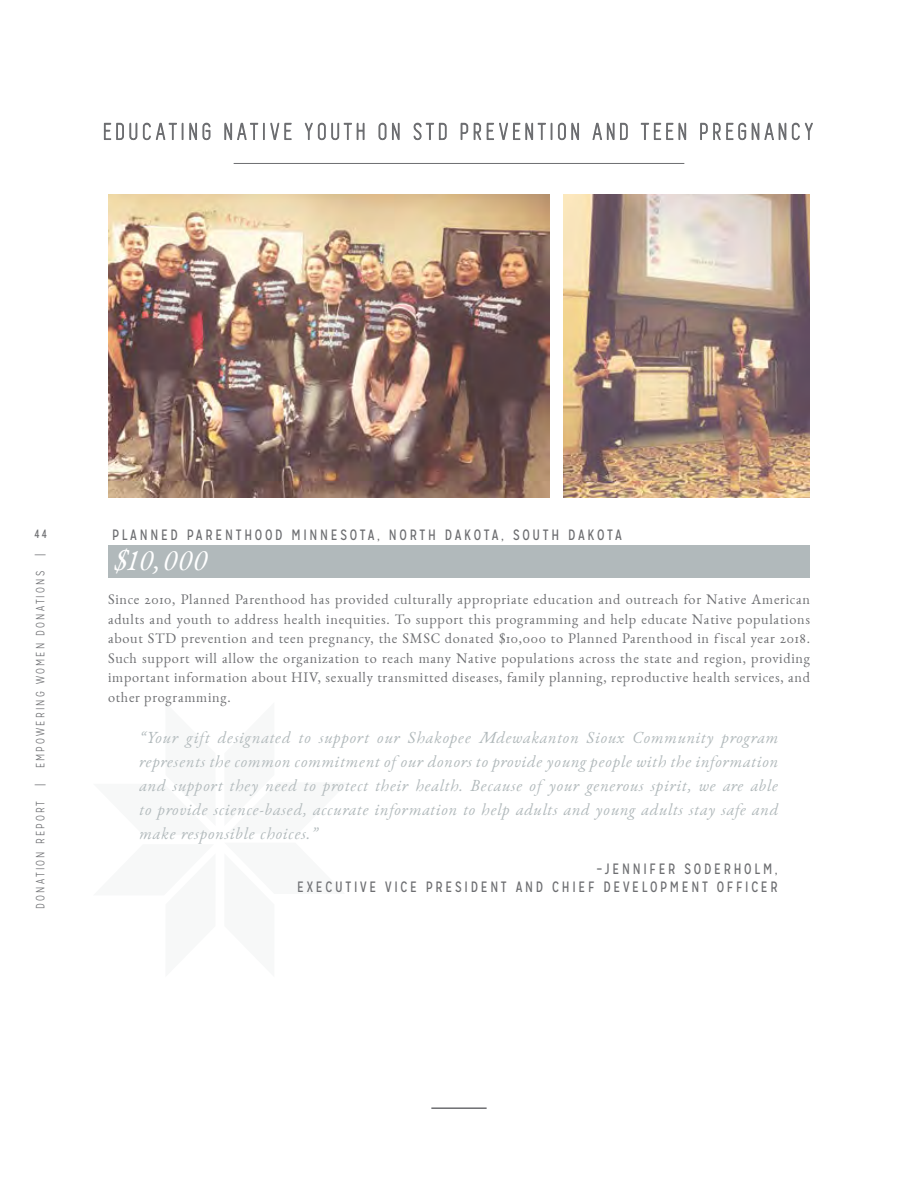
<style>
.page{position:relative;width:918px;height:1188px;background:#fff}
.page>*{position:absolute;margin:0;border:0;box-sizing:border-box;transform-origin:0 0}
.t1{font:italic 30px "EB Garamond 12";color:#fff}
.t2{font:italic 16.5px/24px "EB Garamond 12";letter-spacing:.05em;color:#b1b9bb;text-align:justify}
.t3{font:15px/18px "Mission Gothic";letter-spacing:.2em;color:#6d6e71;text-align:right;scale:.9 1}
.t4{font:14.25px/19.5px "EB Garamond 12";letter-spacing:.05em;color:#6d6e71;text-align:justify}
.t5{font:300 12px "Mission Gothic";letter-spacing:.2em;color:#6d6e71;scale:.9 1}
.t6{font:12px "Mission Gothic";color:#6d6e71;scale:.9 1}
</style>
<div class="page">
<hr style="left:431px;top:1107px;width:56px;height:2px;background:#6d6e71">
<img style="left:108px;top:194px;width:441px;height:303px">
<div style="left:108px;top:545px;width:702px;height:32px;background:#b1b9bb"></div>
<svg style="left:104px;top:122px;width:79px;height:19px"></svg>
<svg style="left:189px;top:122px;width:22px;height:19px"></svg>
<svg style="left:224px;top:122px;width:68px;height:18px"></svg>
<svg style="left:304px;top:122px;width:61px;height:19px"></svg>
<svg style="left:378px;top:122px;width:22px;height:19px"></svg>
<svg style="left:413px;top:122px;width:34px;height:19px"></svg>
<svg style="left:460px;top:122px;width:92px;height:18px"></svg>
<svg style="left:558px;top:122px;width:21px;height:19px"></svg>
<svg style="left:592px;top:122px;width:36px;height:18px"></svg>
<svg style="left:641px;top:122px;width:45px;height:18px"></svg>
<svg style="left:700px;top:122px;width:113px;height:19px"></svg>
<hr style="left:234px;top:163px;width:450px;height:1px;background:#6d6e71">
<img style="left:564px;top:194px;width:246px;height:303px">
<p class="t6" style="left:35px;top:527px;width:15px">44</p>
<p class="t5" style="left:33px;top:556px;width:4px;rotate:-90deg">|</p>
<p class="t5" style="left:33px;top:768px;width:221px;rotate:-90deg">EMPOWERING WOMEN DONATIONS</p>
<p class="t5" style="left:33px;top:786px;width:4px;rotate:-90deg">|</p>
<p class="t5" style="left:33px;top:909px;width:121px;rotate:-90deg">DONATION REPORT</p>
<p class="t3" style="left:112px;top:526px;width:568px">PLANNED PARENTHOOD MINNESOTA, NORTH DAKOTA, SOUTH DAKOTA</p>
<h1 class="t1" style="left:112px;top:536px;width:95px">$10,000</h1>
<p class="t4" style="left:108px;top:590px;width:704px">Since 2010, Planned Parenthood has provided culturally appropriate education and outreach for Native American adults and youth to address health inequities. To support this programming and help educate Native populations about STD prevention and teen pregnancy, the SMSC donated $10,000 to Planned Parenthood in fiscal year 2018.<br>Such support will allow the organization to reach many Native populations across the state and region, providing important information about HIV, sexually transmitted diseases, family planning, reproductive health services, and other programming.</p>
<p class="t2" style="left:139px;top:725px;width:640px">“Your gift designated to support our Shakopee Mdewakanton Sioux Community program represents the common commitment of our donors to provide young people with the information and support they need to protect their health. Because of your generous spirit, we are able to provide science-based, accurate information to help adults and young adults stay safe and make responsible choices.”</p>
<p class="t3" style="left:297px;top:860px;width:535px">–JENNIFER SODERHOLM,<br>EXECUTIVE VICE PRESIDENT AND CHIEF DEVELOPMENT OFFICER</p>
</div>
